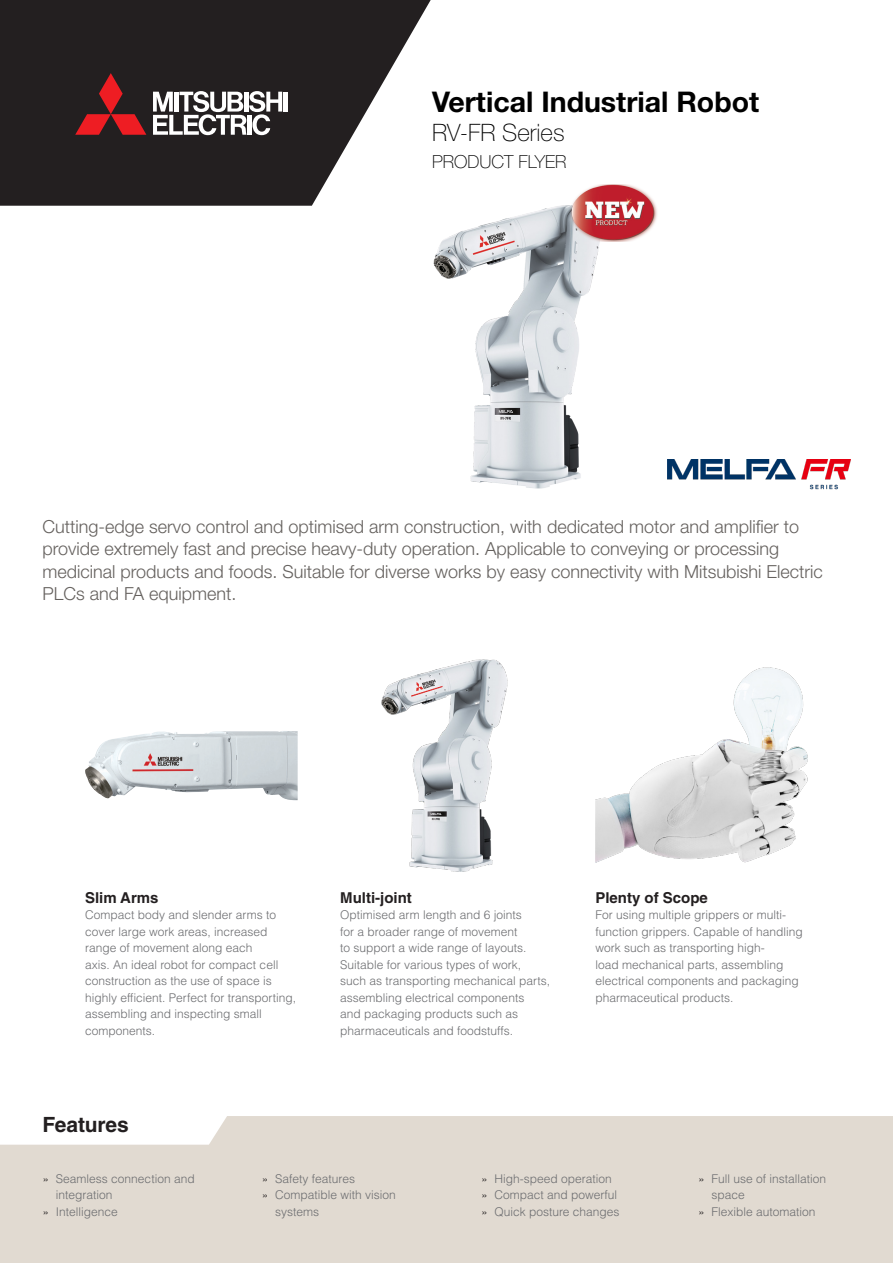
<style>
.page{position:relative;width:893px;height:1263px;background:#fff}
.page>*{position:absolute;margin:0;border:0;box-sizing:border-box;transform-origin:0 0}
.t1{font:700 28.5px "Helvetica Neue LT Std";color:#000}
.t2{font:100 24px "Helvetica Neue LT Std";color:#000}
.t3{font:700 21px "Helvetica LT Std";color:#231f20}
.t4{font:300 18px/22.5px "Helvetica Neue LT Std";color:#65615e}
.t5{font:100 18px "Helvetica Neue LT Std";color:#000}
.t6{font:700 15px "Helvetica LT Std";color:#231f20}
.t7{font:300 12px/16.5px "Helvetica LT Std";color:#6c6d70}
.s1{color:#231f20}
</style>
<div class="page">
<div style="left:0;top:1116px;width:893px;height:147px;background:#e1dad1"></div>
<svg style="left:0;top:0;width:431px;height:206px;fill:#231f20"></svg>
<svg style="left:75px;top:73px;width:71px;height:62px;background:#661e20"></svg>
<hr style="left:284px;top:92px;width:4px;height:20px;background:#fff">
<svg style="left:153px;top:91px;width:129px;height:44px"></svg>
<img style="left:433px;top:206px;width:170px;height:283px">
<img style="left:85px;top:731px;width:213px;height:69px">
<img style="left:381px;top:659px;width:127px;height:212px">
<img style="left:595px;top:667px;width:213px;height:196px">
<img style="left:568px;top:185px;width:89px;height:56px">
<img style="left:667px;top:459px;width:183px;height:30px">
<p class="t1" style="left:432px;top:84px;width:329px">Vertical Industrial Robot</p>
<p class="t2" style="left:432px;top:118px;width:134px">RV-FR Series</p>
<p class="t5" style="left:432px;top:151px;width:136px">PRODUCT FLYER</p>
<p class="t4" style="left:43px;top:515px;width:782px">Cutting-edge servo control and optimised arm construction, with dedicated motor and amplifier to provide extremely fast and precise heavy-duty operation. Applicable to conveying or processing medicinal products and foods. Suitable for diverse works by easy connectivity with Mitsubishi Electric PLCs and FA equipment.</p>
<p class="t6" style="left:85px;top:888px;width:75px">Slim Arms</p>
<p class="t7" style="left:85px;top:906px;width:212px">Compact body and slender arms to cover large work areas, increased range of movement along each<br>axis. An ideal robot for compact cell construction as the use of space is highly efficient. Perfect for transporting, assembling and inspecting small components.</p>
<p class="t3" style="left:43px;top:1111px;width:88px">Features</p>
<p class="t6" style="left:340px;top:888px;width:73px">Multi-joint</p>
<p class="t7" style="left:340px;top:907px;width:211px">Optimised arm length and 6 joints<br>for a broader range of movement<br>to support a wide range of layouts.<br>Suitable for various types of work,<br>such as transporting mechanical parts, assembling electrical components<br>and packaging products such as pharmaceuticals and foodstuffs.</p>
<p class="t6" style="left:595px;top:888px;width:114px">Plenty of Scope</p>
<p class="t7" style="left:595px;top:907px;width:209px">For using multiple grippers or multi&shy;function grippers. Capable of handling work such as transporting high-<br>load mechanical parts, assembling electrical components and packaging pharmaceutical products.</p>
<p class="t7" style="left:56px;top:1170px;width:140px;text-indent:-13px"><span class="s1">»</span> Seamless connection and integration</p>
<p class="t7" style="left:43px;top:1203px;width:77px"><span class="s1">»</span> Intelligence</p>
<p class="t7" style="left:262px;top:1170px;width:95px"><span class="s1">»</span> Safety features</p>
<p class="t7" style="left:275px;top:1186px;width:122px;text-indent:-13px"><span class="s1">»</span> Compatible with vision systems</p>
<p class="t7" style="left:481px;top:1170px;width:132px"><span class="s1">»</span> High-speed operation</p>
<p class="t7" style="left:481px;top:1186px;width:138px"><span class="s1">»</span> Compact and powerful</p>
<p class="t7" style="left:481px;top:1203px;width:140px"><span class="s1">»</span> Quick posture changes</p>
<p class="t7" style="left:711px;top:1170px;width:116px;text-indent:-13px"><span class="s1">»</span> Full use of installation space</p>
<p class="t7" style="left:698px;top:1203px;width:119px"><span class="s1">»</span> Flexible automation</p>
</div>
